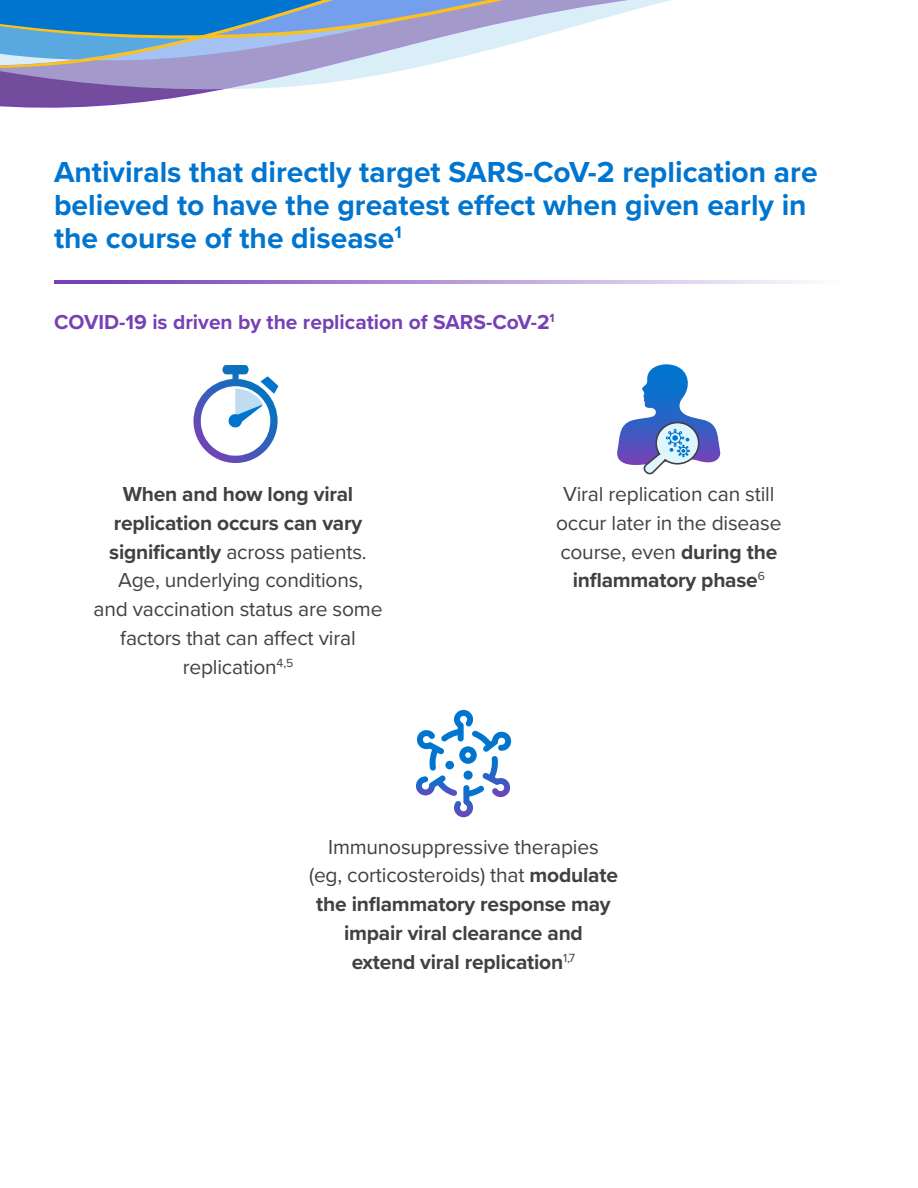
<style>
.page{position:relative;width:918px;height:1188px;background:#fff}
.page>*{position:absolute;margin:0;border:0;box-sizing:border-box;transform-origin:0 0}
.Subhead{font:700 30px/33px "Proxima Nova";color:#0075cf}
.t1{font:21px/29px "Proxima Nova";letter-spacing:-.01em;color:#414042;text-align:center}
.t2{font:700 21px/29px "Proxima Nova";letter-spacing:-.01em;color:#414042;text-align:center}
.t3{font:700 21px "Proxima Nova";color:#7741b6}
.s1{font-weight:700}
.s2{font-weight:400}
</style>
<div class="page">
<svg style="left:0;top:68px;width:413px;height:40px"></svg>
<svg style="left:0;top:0;width:671px;height:68px"></svg>
<svg style="left:617px;top:364px;width:104px;height:111px"></svg>
<svg style="left:193px;top:365px;width:85px;height:98px"></svg>
<hr style="left:54px;top:281px;width:810px;height:3px;background:#7741b6">
<svg style="left:415px;top:710px;width:96px;height:107px"></svg>
<p class="Subhead" style="left:54px;top:155px;width:765px">Antivirals that directly target SARS-CoV-2 replication are believed to have the greatest effect when given early in the course of the disease<sup>1</sup></p>
<p class="t3" style="left:54px;top:306px;width:502px">COVID-19 is driven by the replication of SARS-CoV-2<sup>1</sup></p>
<p class="t1" style="left:94px;top:478px;width:290px"><span class="s1">When and how long viral replication occurs can vary significantly</span> across patients.<br>Age, underlying conditions,<br>and vaccination status are some factors that can affect viral replication<sup>4,5</sup></p>
<p class="t1" style="left:556px;top:478px;width:227px">Viral replication can still occur later in the disease course, even <span class="s1">during the inflammatory phase</span><sup>6</sup></p>
<p class="t2" style="left:309px;top:832px;width:310px"><span class="s2">Immunosuppressive therapies (eg, corticosteroids) that</span> modulate the inflammatory response may impair viral clearance and<br>extend viral replication<sup>1,7</sup></p>
</div>
